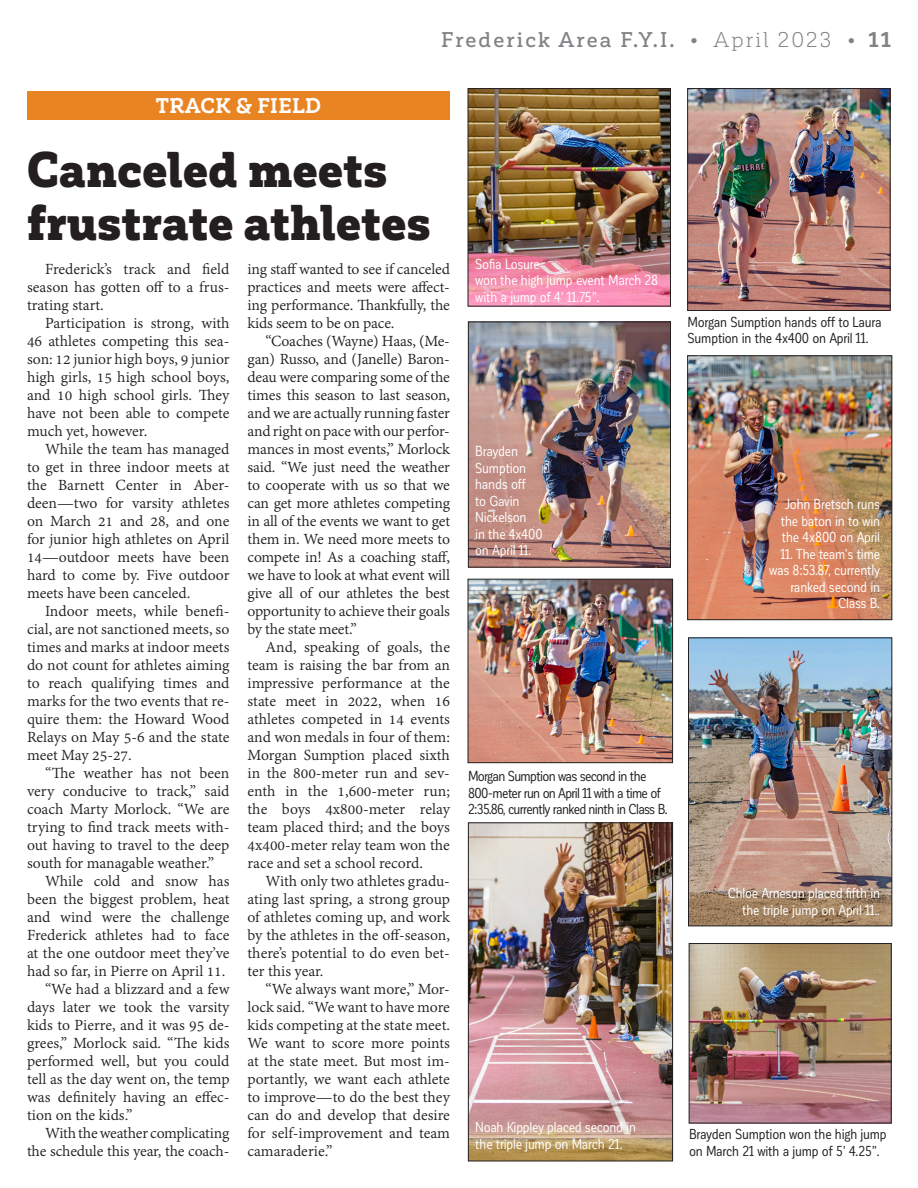
<style>
.page{position:relative;width:918px;height:1188px;background:#fff}
.page>*{position:absolute;margin:0;border:0;box-sizing:border-box;transform-origin:0 0}
.headline1{font:900 49.5px/52.5px "Corporative Slab";letter-spacing:.01em;color:#231f20;scale:.95 1}
.t1{font:500 21px "Corporative Slab";letter-spacing:.1em;color:#808285}
.body_copy{font:700 21px "Corporative Slab";letter-spacing:.02em;color:#fff}
.body_copy-2{font:16.8px/18px "Adobe Devanagari";color:#231f20;text-align:justify}
.cutline{font:14.25px/16.5px "Corporative Sans Cnd";letter-spacing:-.015em;color:#fff}
.cutline-2{font:14.25px/16.5px "Corporative Sans Cnd";letter-spacing:-.03em;color:#231f20}
.s1{font-weight:700}
.s2{font-weight:400}
</style>
<div class="page">
<div style="left:27px;top:91px;width:423px;height:29px;background:#e98423"></div>
<img style="left:691px;top:945px;width:199px;height:176px">
<div style="left:689px;top:943px;width:203px;height:180px;border:1px solid #231f20"></div>
<img style="left:470px;top:90px;width:199px;height:215px">
<div style="left:468px;top:88px;width:203px;height:219px;border:1px solid #231f20"></div>
<img style="left:690px;top:639px;width:200px;height:285px">
<div style="left:688px;top:637px;width:204px;height:289px;border:1px solid #231f20"></div>
<img style="left:689px;top:357px;width:201px;height:261px">
<div style="left:687px;top:355px;width:205px;height:265px;border:1px solid #231f20"></div>
<img style="left:470px;top:581px;width:201px;height:180px">
<div style="left:468px;top:579px;width:205px;height:184px;border:1px solid #231f20"></div>
<img style="left:689px;top:90px;width:200px;height:219px">
<div style="left:687px;top:88px;width:204px;height:223px;border:1px solid #231f20"></div>
<img style="left:470px;top:324px;width:199px;height:242px">
<div style="left:468px;top:322px;width:203px;height:246px;border:1px solid #231f20"></div>
<img style="left:470px;top:824px;width:201px;height:335px">
<div style="left:468px;top:822px;width:205px;height:339px;border:1px solid #231f20"></div>
<p class="t1" style="left:441px;top:28px;width:451px">Frederick Area F.Y.I. <span class="s1">•</span> <span class="s2">April 2023</span> <span class="s1">• 11</span></p>
<p class="body_copy" style="left:156px;top:94px;width:167px">TRACK &amp; FIELD</p>
<p class="headline1" style="left:27px;top:144px;width:427px">Canceled meets frustrate athletes</p>
<p class="body_copy-2" style="left:27px;top:261px;width:204px;text-indent:18px">Frederick’s track and field season has gotten off to a frus&shy;trating start.</p>
<p class="body_copy-2" style="left:27px;top:315px;width:204px;text-indent:18px">Participation is strong, with 46 athletes competing this sea&shy;son: 12 junior high boys, 9 junior high girls, 15 high school boys, and 10 high school girls. They have not been able to compete much yet, however.</p>
<p class="body_copy-2" style="left:27px;top:441px;width:204px;text-indent:18px">While the team has managed to get in three indoor meets at the Barnett Center in Aber&shy;deen—two for varsity athletes on March 21 and 28, and one for junior high athletes on April 14—outdoor meets have been hard to come by. Five outdoor meets have been canceled.</p>
<p class="body_copy-2" style="left:27px;top:603px;width:204px;text-indent:18px">Indoor meets, while benefi&shy;cial, are not sanctioned meets, so times and marks at indoor meets do not count for athletes aiming to reach qualifying times and marks for the two events that re&shy;quire them: the Howard Wood Relays on May 5-6 and the state meet May 25-27.</p>
<p class="body_copy-2" style="left:27px;top:765px;width:204px;text-indent:18px">“The weather has not been very conducive to track,” said coach Marty Morlock. “We are trying to find track meets with&shy;out having to travel to the deep south for managable weather.”</p>
<p class="body_copy-2" style="left:27px;top:873px;width:204px;text-indent:18px">While cold and snow has been the biggest problem, heat and wind were the challenge Frederick athletes had to face at the one outdoor meet they’ve had so far, in Pierre on April 11.</p>
<p class="body_copy-2" style="left:27px;top:981px;width:204px;text-indent:18px">“We had a blizzard and a few days later we took the varsity kids to Pierre, and it was 95 de&shy;grees,” Morlock said. “The kids performed well, but you could tell as the day went on, the temp was definitely having an effec&shy;tion on the kids.”</p>
<p class="body_copy-2" style="left:27px;top:1125px;width:204px;text-align:right">With the weather complicating the schedule this year, the coach-</p>
<p class="body_copy-2" style="left:248px;top:261px;width:204px">ing staff wanted to see if canceled practices and meets were affect&shy;ing performance. Thankfully, the kids seem to be on pace.</p>
<p class="body_copy-2" style="left:248px;top:333px;width:204px;text-indent:18px">“Coaches (Wayne) Haas, (Me&shy;gan) Russo, and (Janelle) Baron&shy;deau were comparing some of the times this season to last season, and we are actually running faster and right on pace with our perfor&shy;mances in most events,” Morlock said. “We just need the weather to cooperate with us so that we can get more athletes competing in all of the events we want to get them in. We need more meets to compete in! As a coaching staff, we have to look at what event will give all of our athletes the best opportunity to achieve their goals by the state meet.”</p>
<p class="body_copy-2" style="left:248px;top:639px;width:204px;text-indent:18px">And, speaking of goals, the team is raising the bar from an impressive performance at the state meet in 2022, when 16 athletes competed in 14 events and won medals in four of them:<br>Morgan Sumption placed sixth in the 800-meter run and sev&shy;enth in the 1,600-meter run; the boys 4x800-meter relay team placed third; and the boys 4x400-meter relay team won the race and set a school record.</p>
<p class="body_copy-2" style="left:248px;top:873px;width:204px;text-indent:18px">With only two athletes gradu&shy;ating last spring, a strong group of athletes coming up, and work by the athletes in the off-season, there’s potential to do even bet&shy;ter this year.</p>
<p class="body_copy-2" style="left:248px;top:981px;width:204px;text-indent:18px">“We always want more,” Mor&shy;lock said. “We want to have more kids competing at the state meet.<br>We want to score more points at the state meet. But most im&shy;portantly, we want each athlete to improve—to do the best they can do and develop that desire for self-improvement and team camaraderie.”</p>
<p class="cutline" style="left:475px;top:255px;width:185px">Sofia Losure<br>won the high jump event March 28 with a jump of 4’ 11.75”.</p>
<p class="cutline-2" style="left:688px;top:314px;width:196px">Morgan Sumption hands off to Laura<br>Sumption in the 4x400 on April 11.</p>
<p class="cutline" style="left:475px;top:443px;width:69px">Brayden<br>Sumption hands off<br>to Gavin<br>Nickelson<br>in the 4x400 on April 11.</p>
<p class="cutline" style="left:781px;top:496px;width:101px;text-align:justify">John Bretsch runs the baton in to win the 4x800 on April</p>
<p class="cutline" style="left:769px;top:546px;width:112px;text-align:right">11. The team’s time was 8:53.87, currently ranked second in<br>Class B.</p>
<p class="cutline-2" style="left:468px;top:768px;width:201px">Morgan Sumption was second in the<br>800-meter run on April 11 with a time of<br>2:35.86, currently ranked ninth in Class B.</p>
<p class="cutline" style="left:728px;top:885px;width:154px;text-align:right">Chloe Arneson placed fifth in the triple jump on April 11..</p>
<p class="cutline" style="left:475px;top:1119px;width:162px">Noah Kippley placed second in the triple jump on March 21.</p>
<p class="cutline-2" style="left:689px;top:1126px;width:199px">Brayden Sumption won the high jump on March 21 with a jump of 5’ 4.25”.</p>
</div>
